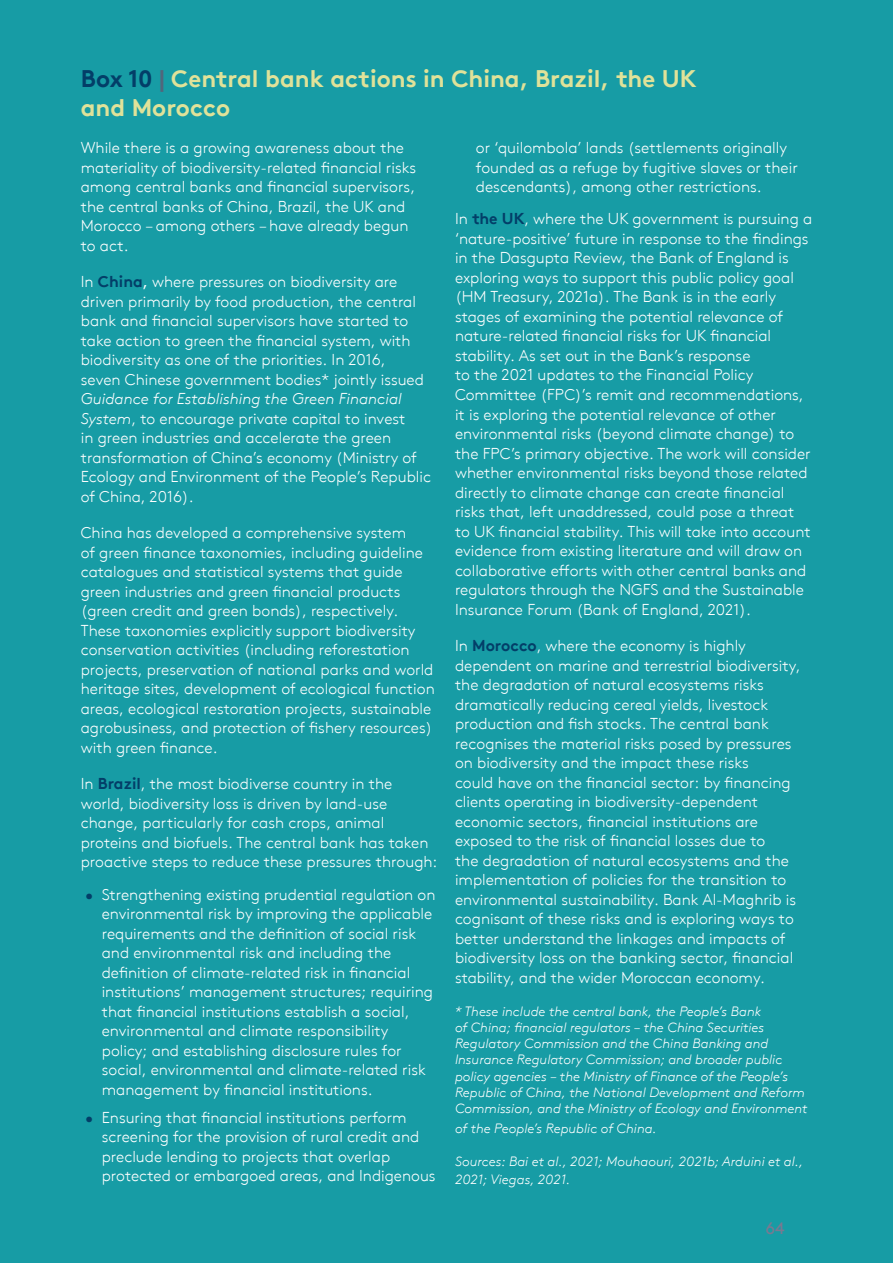
<style>
.page{position:relative;width:893px;height:1263px;background:#179ca5}
.page>*{position:absolute;margin:0;border:0;box-sizing:border-box;transform-origin:0 0}
.Box_heading_blue{font:700 24px/28.8px "Brown TT";color:#e0e299}
.t1{font:16.5px "Brown TT";color:#787a91}
.Body_text{font:300 15.75px/19.5px "Brown TT";color:#fff}
.Bullet_body_text{font:300 15.75px/19.5px "Brown TT";color:#fff}
.Body_text-2{font:italic 300 13.5px/16.2px "Brown TT";color:#fff}
.Figure_notes{font:italic 300 13.5px/18px "Brown TT";color:#fff}
.s1{color:#033e68}
.s2{color:#51667c}
.s3{font-weight:700;color:#033e68}
.s4{font-weight:400}
.s5{font-style:italic}
</style>
<div class="page">
<p class="Box_heading_blue" style="left:81px;top:64px;width:617px"><span class="s1">Box 10</span> <span class="s2">|</span> Central bank actions in China, Brazil, the UK and Morocco</p>
<p class="Bullet_body_text" style="left:476px;top:138px;width:323px">or ‘quilombola’ lands (settlements originally founded as a refuge by fugitive slaves or their descendants), among other restrictions.</p>
<p class="Body_text" style="left:455px;top:209px;width:359px">In <span class="s3">the UK</span>, where the UK government is pursuing a ‘nature-positive’ future in response to the findings in the Dasgupta Review, the Bank of England is exploring ways to support this public policy goal (HM Treasury, 2021a). The Bank is in the early stages of examining the potential relevance of nature-related financial risks for UK financial stability. As set out in the Bank’s response<br>to the 2021 updates to the Financial Policy Committee (FPC)’s remit and recommendations, it is exploring the potential relevance of other environmental risks (beyond climate change) to the FPC’s primary objective. The work will consider whether environmental risks beyond those related directly to climate change can create financial risks that, left unaddressed, could pose a threat to UK financial stability. This will take into account evidence from existing literature and will draw on collaborative efforts with other central banks and regulators through the NGFS and the Sustainable Insurance Forum (Bank of England, 2021).</p>
<p class="Body_text" style="left:455px;top:636px;width:347px">In <span class="s3">Morocco</span>, where the economy is highly dependent on marine and terrestrial biodiversity, the degradation of natural ecosystems risks dramatically reducing cereal yields, livestock production and fish stocks. The central bank recognises the material risks posed by pressures on biodiversity and the impact these risks<br>could have on the financial sector: by financing clients operating in biodiversity-dependent economic sectors, financial institutions are exposed to the risk of financial losses due to<br>the degradation of natural ecosystems and the implementation of policies for the transition to environmental sustainability. Bank Al-Maghrib is cognisant of these risks and is exploring ways to better understand the linkages and impacts of biodiversity loss on the banking sector, financial stability, and the wider Moroccan economy.</p>
<p class="Body_text-2" style="left:455px;top:1003px;width:354px">* These include the central bank, the People’s Bank<br>of China; financial regulators – the China Securities Regulatory Commission and the China Banking and Insurance Regulatory Commission; and broader public policy agencies – the Ministry of Finance of the People’s Republic of China, the National Development and Reform Commission, and the Ministry of Ecology and Environment</p>
<p class="Body_text-2" style="left:455px;top:1120px;width:203px">of the People’s Republic of China.</p>
<p class="Figure_notes" style="left:455px;top:1152px;width:350px">Sources: Bai et al., 2021; Mouhaouri, 2021b; Arduini et al.,<br>2021; Viegas, 2021.</p>
<p class="t1" style="left:765px;top:1218px;width:20px">64</p>
<p class="Body_text" style="left:81px;top:138px;width:337px">While there is a growing awareness about the materiality of biodiversity-related financial risks among central banks and financial supervisors, the central banks of China, Brazil, the UK and Morocco – among others – have already begun to act.</p>
<p class="Body_text" style="left:81px;top:272px;width:352px">In <span class="s3">China</span><span class="s4">,</span> where pressures on biodiversity are driven primarily by food production, the central bank and financial supervisors have started to take action to green the financial system, with biodiversity as one of the priorities. In 2016,<br>seven Chinese government bodies* jointly issued <span class="s5">Guidance for Establishing the Green Financial System</span>, to encourage private capital to invest<br>in green industries and accelerate the green transformation of China’s economy (Ministry of Ecology and Environment of the People’s Republic of China, 2016).</p>
<p class="Body_text" style="left:81px;top:523px;width:355px">China has developed a comprehensive system<br>of green finance taxonomies, including guideline catalogues and statistical systems that guide green industries and green financial products (green credit and green bonds), respectively.<br>These taxonomies explicitly support biodiversity conservation activities (including reforestation projects, preservation of national parks and world heritage sites, development of ecological function areas, ecological restoration projects, sustainable agrobusiness, and protection of fishery resources) with green finance.</p>
<p class="Body_text" style="left:81px;top:774px;width:358px">In <span class="s3">Brazil</span>, the most biodiverse country in the world, biodiversity loss is driven by land-use change, particularly for cash crops, animal proteins and biofuels. The central bank has taken proactive steps to reduce these pressures through:</p>
<p class="Bullet_body_text" style="left:102px;top:885px;width:335px;text-indent:-17px"><span class="s1">•</span> Strengthening existing prudential regulation on environmental risk by improving the applicable requirements and the definition of social risk and environmental risk and including the definition of climate-related risk in financial institutions’ management structures; requiring that financial institutions establish a social, environmental and climate responsibility policy; and establishing disclosure rules for social, environmental and climate-related risk management by financial institutions.</p>
<p class="Bullet_body_text" style="left:102px;top:1108px;width:335px;text-indent:-17px"><span class="s1">•</span> Ensuring that financial institutions perform screening for the provision of rural credit and preclude lending to projects that overlap protected or embargoed areas, and Indigenous</p>
</div>
